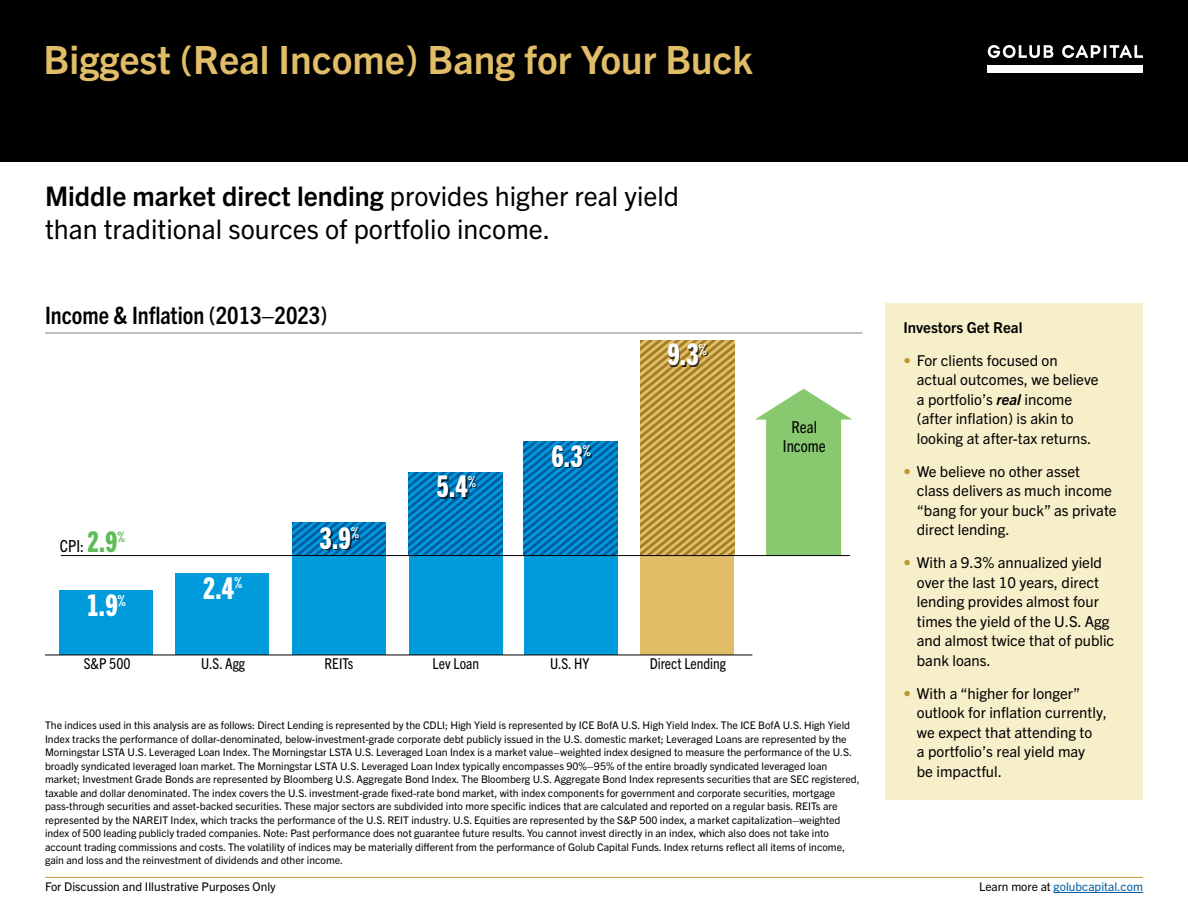
<style>
.page{position:relative;width:1188px;height:918px;background:#fff}
.page>*{position:absolute;margin:0;border:0;box-sizing:border-box;transform-origin:0 0}
.t1{font:700 39px "Trade Gothic Next LT Pro";color:#e2bd68}
.t2{font:30px "Trade Gothic Next LT Pro Hv Cm";color:#fff}
.t3{font:27px/33px "Trade Gothic Next LT Pro";color:#000}
.t4{font:700 condensed 24px "Trade Gothic Next LT Pro";color:#000}
.t5{font:condensed 16.65px "Trade Gothic Next LT Pro";color:#000}
.t6{font:condensed 16.5px/19.5px "Trade Gothic Next LT Pro";color:#000;text-align:center}
.t7{font:15px/19.5px "Trade Gothic Next LT Pro";color:#000}
.t8{font:condensed 15px "Trade Gothic Next LT Pro";color:#000}
.t9{font:700 15px "Trade Gothic Next LT Pro";color:#000}
.t10{font:12px "Trade Gothic Next LT Pro";color:#000}
.t11{font:12px "Trade Gothic Next LT Pro";color:#005ca1}
.t12{font:10.5px/13.5px "Trade Gothic Next LT Pro";color:#000}
.s1{font-weight:700}
.s2{font-family:"Trade Gothic Next LT Pro Hv Cm";font-stretch:normal;font-size:28.65px;color:#5dbc56}
.s3{font-weight:700;color:#bf982b}
.s4{font-weight:700;font-style:italic}
.s5{color:#000}
</style>
<div class="page">
<div style="left:0;top:0;width:1188px;height:161px;background:#000"></div>
<div style="left:988px;top:66px;width:155px;height:7px;background:#fff"></div>
<svg style="left:988px;top:45px;width:65px;height:13px"></svg>
<svg style="left:1062px;top:45px;width:81px;height:13px"></svg>
<hr style="left:45px;top:877px;width:1098px;height:1px;background:#bf982b">
<hr style="left:1054px;top:892px;width:89px;height:1px;background:#005ca1">
<div style="left:885px;top:303px;width:258px;height:496px;background:#f7eeca"></div>
<div style="left:766px;top:412px;width:75px;height:144px;background:#88c86f"></div>
<svg style="left:755px;top:389px;width:97px;height:31px"></svg>
<div style="left:60px;top:591px;width:93px;height:64px;background:#009bda"></div>
<div style="left:176px;top:574px;width:93px;height:81px;background:#009bda"></div>
<div style="left:292px;top:523px;width:94px;height:132px;background:#009bda"></div>
<div style="left:409px;top:472px;width:94px;height:183px;background:#009bda"></div>
<div style="left:524px;top:442px;width:94px;height:213px;background:#009bda"></div>
<div style="left:640px;top:340px;width:94px;height:315px;background:#e2bd68"></div>
<svg style="left:292px;top:523px;width:94px;height:32px"></svg>
<svg style="left:409px;top:472px;width:94px;height:83px"></svg>
<svg style="left:524px;top:442px;width:94px;height:113px"></svg>
<svg style="left:640px;top:340px;width:94px;height:215px"></svg>
<hr style="left:45px;top:655px;width:707px;height:1px;background:#000">
<hr style="left:61px;top:555px;width:789px;height:1px;background:#000">
<hr style="left:45px;top:333px;width:817px;height:1px;background:#868686">
<h1 class="t1" style="left:44px;top:32px;width:711px">Biggest (Real Income) Bang for Your Buck</h1>
<h3 class="t3" style="left:45px;top:178px;width:636px"><span class="s1">Middle market direct lending</span> provides higher real yield than traditional sources of portfolio income.</h3>
<h3 class="t4" style="left:45px;top:299px;width:284px">Income &amp; Inflation (2013–2023)</h3>
<h3 class="t5" style="left:60px;top:534px;width:66px">CPI: <span class="s2">2.9</span><sup>%</sup></h3>
<h2 class="t2" style="left:86px;top:585px;width:41px">1.9<sup>%</sup></h2>
<h2 class="t2" style="left:203px;top:568px;width:41px">2.4<sup>%</sup></h2>
<h2 class="t2" style="left:320px;top:518px;width:41px">3.9<sup>%</sup></h2>
<h2 class="t2" style="left:437px;top:466px;width:41px">5.4<sup>%</sup></h2>
<h2 class="t2" style="left:551px;top:436px;width:41px">6.3<sup>%</sup></h2>
<h2 class="t2" style="left:667px;top:334px;width:41px">9.3<sup>%</sup></h2>
<h3 class="t8" style="left:84px;top:654px;width:48px">S&amp;P 500</h3>
<h3 class="t8" style="left:201px;top:654px;width:46px">U.S. Agg</h3>
<h3 class="t8" style="left:325px;top:654px;width:30px">REITs</h3>
<h3 class="t8" style="left:433px;top:654px;width:48px">Lev Loan</h3>
<h3 class="t8" style="left:550px;top:654px;width:41px">U.S. HY</h3>
<h3 class="t8" style="left:650px;top:654px;width:78px">Direct Lending</h3>
<h3 class="t6" style="left:783px;top:416px;width:44px">Real<br>Income</h3>
<p class="t12" style="left:45px;top:718px;width:816px">The indices used in this analysis are as follows: Direct Lending is represented by the CDLI; High Yield is represented by ICE BofA U.S. High Yield Index. The ICE BofA U.S. High Yield Index tracks the performance of dollar-denominated, below-investment-grade corporate debt publicly issued in the U.S. domestic market; Leveraged Loans are represented by the Morningstar LSTA U.S. Leveraged Loan Index. The Morningstar LSTA U.S. Leveraged Loan Index is a market value–weighted index designed to measure the performance of the U.S. broadly syndicated leveraged loan market. The Morningstar LSTA U.S. Leveraged Loan Index typically encompasses 90%–95% of the entire broadly syndicated leveraged loan market; Investment Grade Bonds are represented by Bloomberg U.S. Aggregate Bond Index. The Bloomberg U.S. Aggregate Bond Index represents securities that are SEC registered, taxable and dollar denominated. The index covers the U.S. investment-grade fixed-rate bond market, with index components for government and corporate securities, mortgage pass-through securities and asset-backed securities. These major sectors are subdivided into more specific indices that are calculated and reported on a regular basis. REITs are represented by the NAREIT Index, which tracks the performance of the U.S. REIT industry. U.S. Equities are represented by the S&amp;P 500 index, a market capitalization–weighted index of 500 leading publicly traded companies. Note: Past performance does not guarantee future results. You cannot invest directly in an index, which also does not take into account trading commissions and costs. The volatility of indices may be materially different from the performance of Golub Capital Funds. Index returns reflect all items of income, gain and loss and the reinvestment of dividends and other income.</p>
<h3 class="t9" style="left:903px;top:317px;width:121px">Investors Get Real</h3>
<h3 class="t7" style="left:917px;top:349px;width:183px;text-indent:-14px"><span class="s3">•</span> For clients focused on actual outcomes, we believe a portfolio’s <span class="s4">real</span> income (after inflation) is akin to looking at after-tax returns.</h3>
<h3 class="t7" style="left:917px;top:460px;width:201px;text-indent:-14px"><span class="s3">•</span> We believe no other asset<br>class delivers as much income “bang for your buck” as private direct lending.</h3>
<h3 class="t7" style="left:917px;top:552px;width:199px;text-indent:-14px"><span class="s3">•</span> With a 9.3% annualized yield over the last 10 years, direct lending provides almost four times the yield of the U.S. Agg and almost twice that of public bank loans.</h3>
<h3 class="t7" style="left:917px;top:682px;width:192px;text-indent:-14px"><span class="s3">•</span> With a “higher for longer” outlook for inflation currently, we expect that attending to<br>a portfolio’s real yield may<br>be impactful.</h3>
<p class="t10" style="left:45px;top:879px;width:232px">For Discussion and Illustrative Purposes Only</p>
<p class="t11" style="left:979px;top:879px;width:165px"><span class="s5">Learn more at</span> golubcapital.com</p>
</div>
